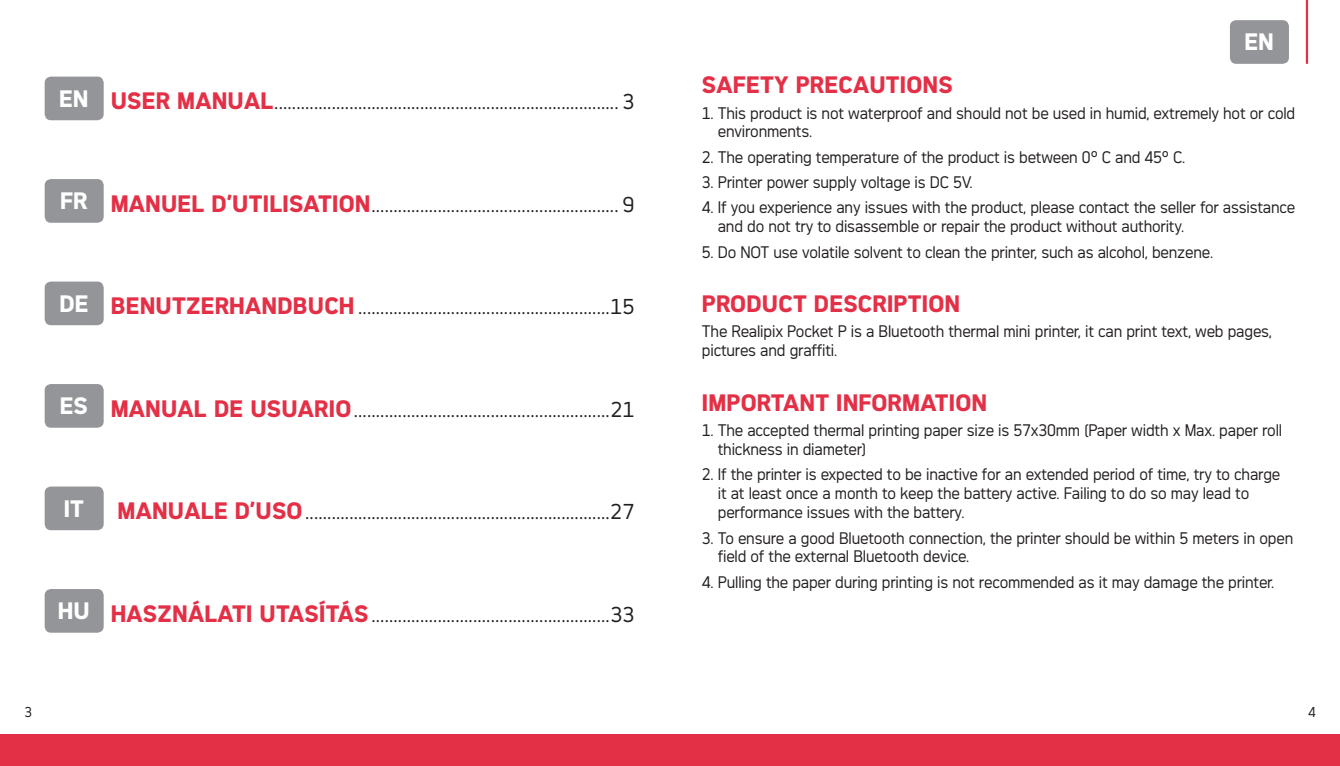
<style>
.page{position:relative;width:1340px;height:766px;background:#fff}
.page>*{position:absolute;margin:0;border:0;box-sizing:border-box;transform-origin:0 0}
.t1{font:700 22.5px "Agfa Photo Thalis";letter-spacing:.01em;color:#e33046}
.t2{font:700 22.5px "Agfa Photo Thalis";color:#fff}
.t3{font:20.25px "Agfa Photo Thalis";letter-spacing:.01em;color:#231f20}
.t4{font:15.75px/18.9px "Agfa Photo Thalis";letter-spacing:-.01em;color:#231f20;scale:.95 1}
.t5{font:13.5px "Agfa Photo Thalis";color:#231f20;scale:.95 1}
.s1{font-weight:700;font-size:22.5px;color:#fff}
.s2{font-weight:700;font-size:22.5px;color:#e33046}
.s3{color:#fff}
</style>
<div class="page">
<div style="left:0;top:733px;width:670px;height:32px;background:#e33046"></div>
<div style="left:670px;top:733px;width:669px;height:32px;background:#e33046"></div>
<hr style="left:1305px;top:0;width:2px;height:64px;background:#e33046">
<div style="left:1229px;top:20px;width:59px;height:44px;background:#939598;border-radius:6px"></div>
<div style="left:45px;top:77px;width:59px;height:43px;background:#939598;border-radius:6px"></div>
<div style="left:45px;top:179px;width:59px;height:44px;background:#939598;border-radius:6px"></div>
<div style="left:45px;top:281px;width:59px;height:44px;background:#939598;border-radius:6px"></div>
<div style="left:45px;top:384px;width:59px;height:43px;background:#939598;border-radius:6px"></div>
<div style="left:45px;top:486px;width:59px;height:44px;background:#939598;border-radius:6px"></div>
<div style="left:45px;top:589px;width:59px;height:43px;background:#939598;border-radius:6px"></div>
<p class="t3" style="left:59px;top:90px;width:576px"><span class="s1">EN</span> <span class="s2">USER MANUAL</span>.............................................................................. 3</p>
<h1 class="t2" style="left:60px;top:187px;width:15px">FR</h1>
<p class="t3" style="left:111px;top:192px;width:525px"><span class="s2">MANUEL D’UTILISATION</span>........................................................ 9</p>
<p class="t3" style="left:59px;top:294px;width:576px"><span class="s1">DE</span> <span class="s2">BENUTZERHANDBUCH</span> .........................................................15</p>
<h1 class="t1" style="left:60px;top:394px;width:207px"><span class="s3">ES</span> MANUAL DE USUA</h1>
<p class="t3" style="left:314px;top:397px;width:322px"><span class="s2">RIO</span>..........................................................21</p>
<h1 class="t2" style="left:64px;top:494px;width:11px">IT</h1>
<p class="t3" style="left:118px;top:499px;width:518px"><span class="s2">MANUALE D’USO</span>.....................................................................27</p>
<p class="t3" style="left:58px;top:602px;width:578px"><span class="s1">HU</span> <span class="s2">HASZNÁLATI UTASÍTÁS</span> ......................................................33</p>
<h1 class="t2" style="left:1244px;top:28px;width:28px">EN</h1>
<h1 class="t1" style="left:702px;top:71px;width:250px">SAFETY PRECAUTIONS</h1>
<p class="t4" style="left:717px;top:103px;width:609px;text-indent:-16px">1. This product is not waterproof and should not be used in humid, extremely hot or cold environments.</p>
<p class="t4" style="left:702px;top:147px;width:510px">2. The operating temperature of the product is between 0° C and 45° C.</p>
<p class="t4" style="left:702px;top:172px;width:286px">3. Printer power supply voltage is DC 5V.</p>
<p class="t4" style="left:717px;top:198px;width:609px;text-indent:-16px">4. If you experience any issues with the product, please contact the seller for assistance and do not try to disassemble or repair the product without authority.</p>
<p class="t4" style="left:702px;top:242px;width:539px">5. Do NOT use volatile solvent to clean the printer, such as alcohol, benzene.</p>
<h1 class="t1" style="left:702px;top:290px;width:127px">PRODUCT DES</h1>
<h1 class="t1" style="left:858px;top:290px;width:104px">CRIPTION</h1>
<p class="t4" style="left:702px;top:322px;width:601px">The Realipix Pocket P is a Bluetooth thermal mini printer, it can print text, web pages, pictures and graffiti.</p>
<h1 class="t1" style="left:702px;top:389px;width:287px">IM PORTANT INFORMATION</h1>
<p class="t4" style="left:717px;top:420px;width:595px;text-indent:-16px">1. The accepted thermal printing paper size is 57x30mm (Paper width x Max. paper roll thickness in diameter)</p>
<p class="t4" style="left:717px;top:465px;width:593px;text-indent:-16px">2. If the printer is expected to be inactive for an extended period of time, try to charge it at least once a month to keep the battery active. Failing to do so may lead to performance issues with the battery.</p>
<p class="t4" style="left:717px;top:528px;width:607px;text-indent:-16px">3. To ensure a good Bluetooth connection, the printer should be within 5 meters in open field of the external Bluetooth device.</p>
<p class="t4" style="left:702px;top:572px;width:604px">4. Pulling the paper during printing is not recommended as it may damage the printer.</p>
<p class="t5" style="left:24px;top:703px;width:9px">3</p>
<p class="t5" style="left:1307px;top:703px;width:9px">4</p>
</div>
